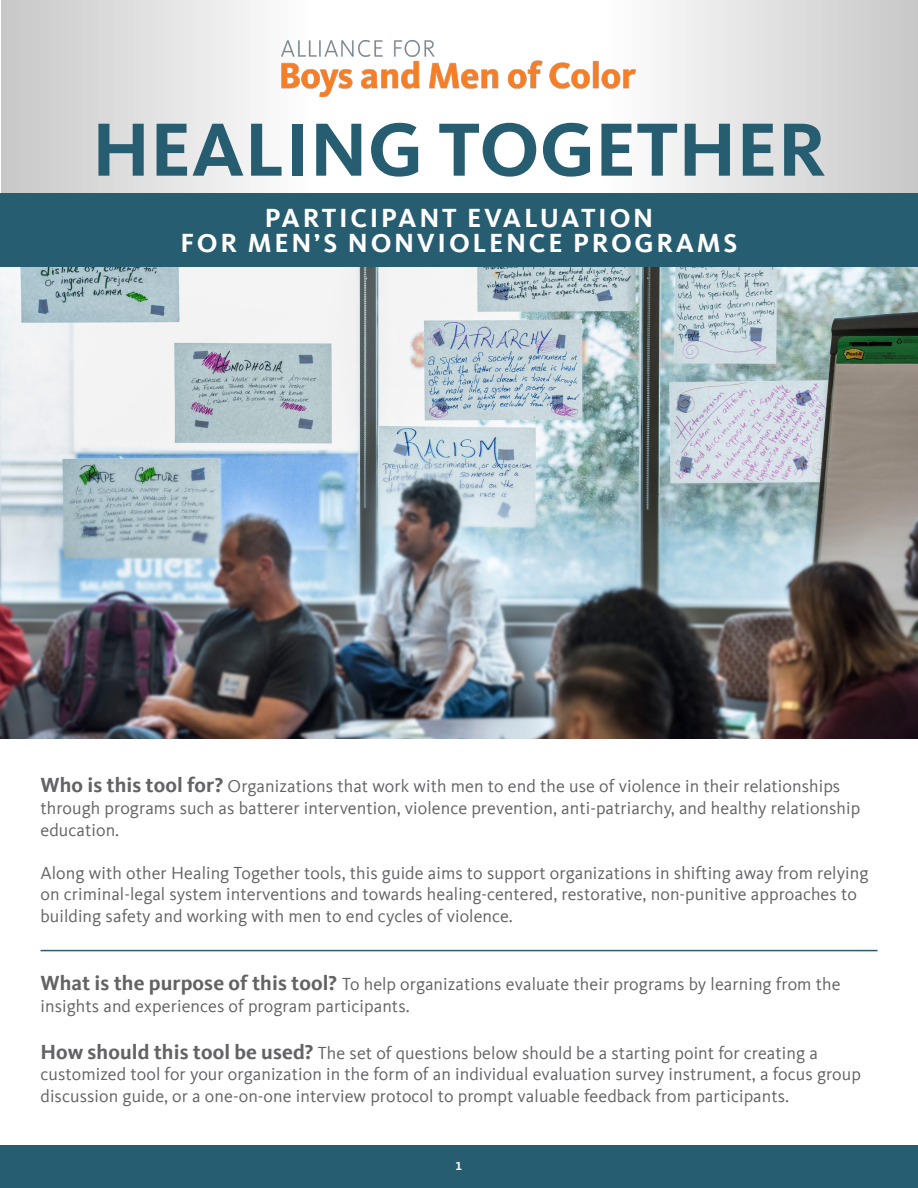
<style>
.page{position:relative;width:918px;height:1188px;background:#fff}
.page>*{position:absolute;margin:0;border:0;box-sizing:border-box;transform-origin:0 0}
.t1{font:700 78px "Kievit Offc";color:#275d70}
.t2{font:700 27px "Kievit Offc";letter-spacing:.1em;color:#fff}
.t3{font:18px/21.6px "Kievit Offc";letter-spacing:.005em;color:#636366}
.t4{font:700 12px "Kievit Offc";color:#fff}
.s1{font-weight:700;font-size:21px}
</style>
<div class="page">
<svg style="left:1px;top:0;width:398px;height:194px"></svg>
<div style="left:399px;top:0;width:519px;height:246px;background:linear-gradient(to right,#fff,#d0d0d0)"></div>
<div style="left:1px;top:194px;width:917px;height:74px;background:#275d70"></div>
<div style="left:0;top:1146px;width:918px;height:42px;background:#275d70"></div>
<img style="left:282px;top:41px;width:354px;height:55px">
<img style="left:1px;top:268px;width:917px;height:471px">
<hr style="left:40px;top:950px;width:838px;height:1px;background:#275d70">
<p class="t1" style="left:92px;top:104px;width:736px">HEALING TOGETHER</p>
<p class="t2" style="left:265px;top:202px;width:390px">PARTICIPANT EVALUATION</p>
<p class="t2" style="left:181px;top:227px;width:558px">FOR MEN’S NONVIOLENCE PROGRAMS</p>
<p class="t3" style="left:40px;top:776px;width:821px"><span class="s1">Who is this tool for?</span> Organizations that work with men to end the use of violence in their relationships through programs such as batterer intervention, violence prevention, anti-patriarchy, and healthy relationship education.</p>
<p class="t3" style="left:40px;top:862px;width:830px">Along with other Healing Together tools, this guide aims to support organizations in shifting away from relying on criminal-legal system interventions and towards healing-centered, restorative, non-punitive approaches to building safety and working with men to end cycles of violence.</p>
<p class="t3" style="left:40px;top:974px;width:802px"><span class="s1">What is the purpose of this tool?</span> To help organizations evaluate their programs by learning from the insights and experiences of program participants.</p>
<p class="t3" style="left:40px;top:1042px;width:822px"><span class="s1">How should this tool be used?</span> The set of questions below should be a starting point for creating a customized tool for your organization in the form of an individual evaluation survey instrument, a focus group discussion guide, or a one-on-one interview protocol to prompt valuable feedback from participants.</p>
<p class="t4" style="left:455px;top:1159px;width:8px">1</p>
</div>
